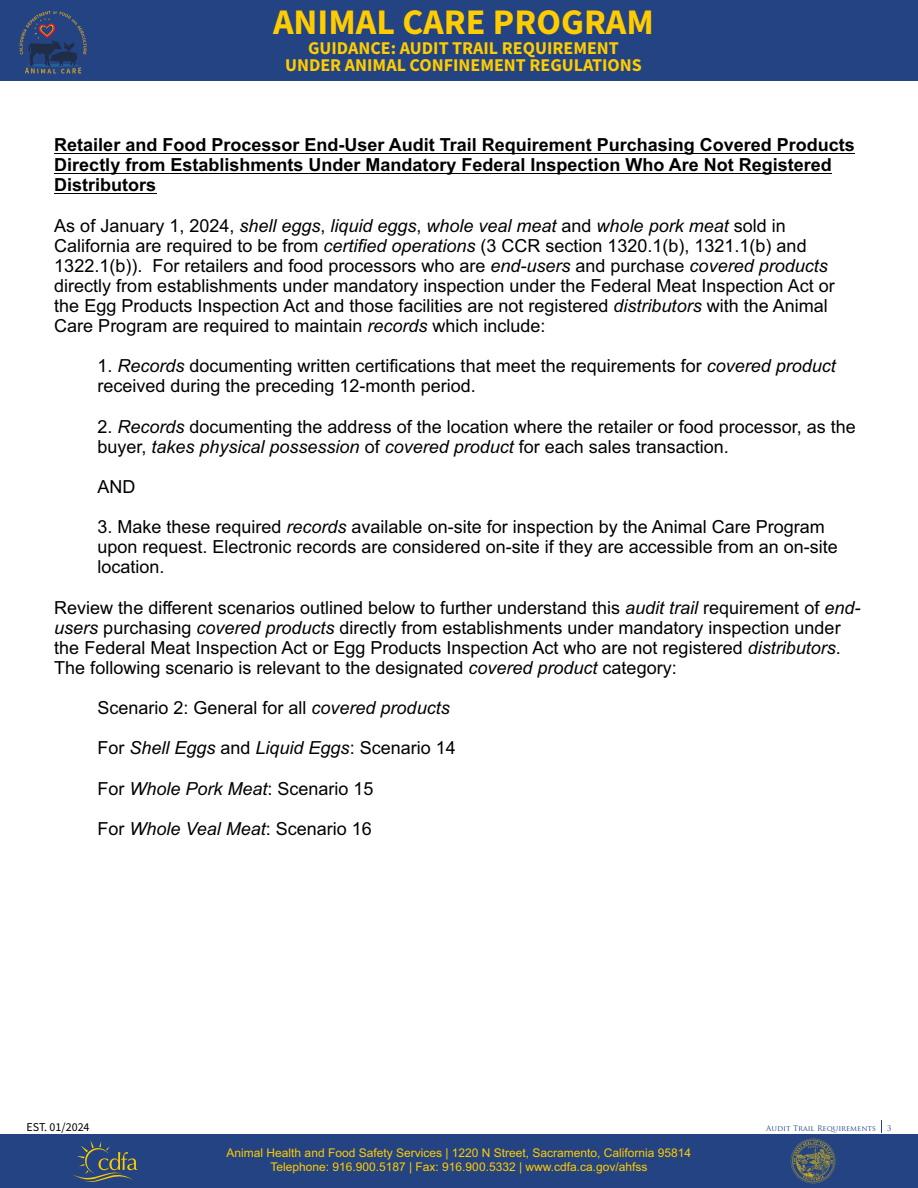
<style>
.page{position:relative;width:918px;height:1188px;background:#fff}
.page>*{position:absolute;margin:0;border:0;box-sizing:border-box;transform-origin:0 0}
.t1{font:700 36px "Source Sans Pro";color:#fc0}
.t2{font:18px/20.1px "Arial";color:#000}
.t3{font:700 18px/20.1px "Arial";color:#000}
.t4{font:700 18px/16.5px "Source Sans Pro";color:#fc0;text-align:center}
.t5{font:italic 18px "Arial";color:#000}
.t6{font:12px "Arial";color:#fc0}
.t7{font:12px "Source Sans Pro";color:#000}
.t8{font:7.5px "Trajan Pro";color:#234382}
.s1{font-style:italic}
.s2{font-style:normal}
</style>
<div class="page">
<hr style="left:54px;top:153px;width:801px;height:1px;background:#000">
<hr style="left:54px;top:173px;width:778px;height:1px;background:#000">
<hr style="left:54px;top:193px;width:102px;height:1px;background:#000">
<div style="left:0;top:1134px;width:918px;height:54px;background:#234382"></div>
<div style="left:0;top:0;width:918px;height:81px;background:#234382"></div>
<svg style="left:73px;top:1140px;width:64px;height:42px"></svg>
<svg style="left:791px;top:1139px;width:45px;height:44px"></svg>
<svg style="left:20px;top:11px;width:67px;height:63px"></svg>
<svg style="left:881px;top:1120px;width:1px;height:13px"></svg>
<h1 class="t1" style="left:273px;top:7px;width:382px">ANIMAL CARE PROGRAM</h1>
<p class="t4" style="left:285px;top:41px;width:358px">GUIDANCE: AUDIT TRAIL REQUIREMENT<br>UNDER ANIMAL CONFINEMENT REGULATIONS</p>
<h1 class="t3" style="left:54px;top:136px;width:802px">Retailer and Food Processor End-User Audit Trail Requirement Purchasing Covered Products<br>Directly from Establishments Under Mandatory Federal Inspection Who Are Not Registered<br>Distributors</h1>
<p class="t2" style="left:54px;top:217px;width:782px">As of January 1, 2024, <span class="s1">shell eggs</span>, <span class="s1">liquid eggs</span>, <span class="s1">whole veal meat</span> and <span class="s1">whole pork meat</span> sold in California are required to be from <span class="s1">certified operations</span> (3 CCR section 1320.1(b), 1321.1(b) and 1322.1(b)). For retailers and food processors who are <span class="s1">end-users</span> and purchase <span class="s1">covered products </span>directly from establishments under mandatory inspection under the Federal Meat Inspection Act or the Egg Products Inspection Act and those facilities are not registered <span class="s1">distributors</span> with the Animal Care Program are required to maintain <span class="s1">records</span> which include:</p>
<p class="t2" style="left:98px;top:358px;width:740px">1. <span class="s1">Records</span> documenting written certifications that meet the requirements for <span class="s1">covered product </span>received during the preceding 12-month period.</p>
<p class="t2" style="left:98px;top:418px;width:760px">2. <span class="s1">Records</span> documenting the address of the location where the retailer or food processor, as the buyer, <span class="s1">takes physical possession</span> of <span class="s1">covered product</span> for each sales transaction.</p>
<p class="t2" style="left:98px;top:478px;width:39px">AND</p>
<p class="t2" style="left:98px;top:519px;width:742px">3. Make these required <span class="s1">records</span> available on-site for inspection by the Animal Care Program upon request. Electronic records are considered on-site if they are accessible from an on-site location.</p>
<p class="t2" style="left:54px;top:599px;width:808px">Review the different scenarios outlined below to further understand this <span class="s1">audit trail</span> requirement of <span class="s1">end&shy;users</span> purchasing <span class="s1">covered products</span> directly from establishments under mandatory inspection under the Federal Meat Inspection Act or Egg Products Inspection Act who are not registered <span class="s1">distributors</span>.<br>The following scenario is relevant to the designated <span class="s1">covered product</span> category:</p>
<p class="t2" style="left:98px;top:700px;width:354px">Scenario 2: General for all <span class="s1">covered products</span></p>
<p class="t5" style="left:98px;top:741px;width:360px"><span class="s2">For</span> Shell Eggs <span class="s2">and</span> Liquid Eggs<span class="s2">: Scenario 14</span></p>
<p class="t2" style="left:98px;top:780px;width:278px">For <span class="s1">Whole Pork Meat</span>: Scenario 15</p>
<p class="t2" style="left:98px;top:820px;width:276px">For <span class="s1">Whole Veal Meat</span>: Scenario 16</p>
<p class="t7" style="left:27px;top:1122px;width:65px">EST. 01/2024</p>
<p class="t8" style="left:766px;top:1125px;width:111px">Audit Trail Requirements</p>
<p class="t6" style="left:227px;top:1149px;width:466px">Animal Health and Food Safety Services | 1220 N Street, Sacramento, California 95814</p>
<p class="t6" style="left:270px;top:1162px;width:379px">Telephone: 916.900.5187 | Fax: 916.900.5332 | www.cdfa.ca.gov/ahfss</p>
<p class="t8" style="left:887px;top:1125px;width:6px">3</p>
</div>
